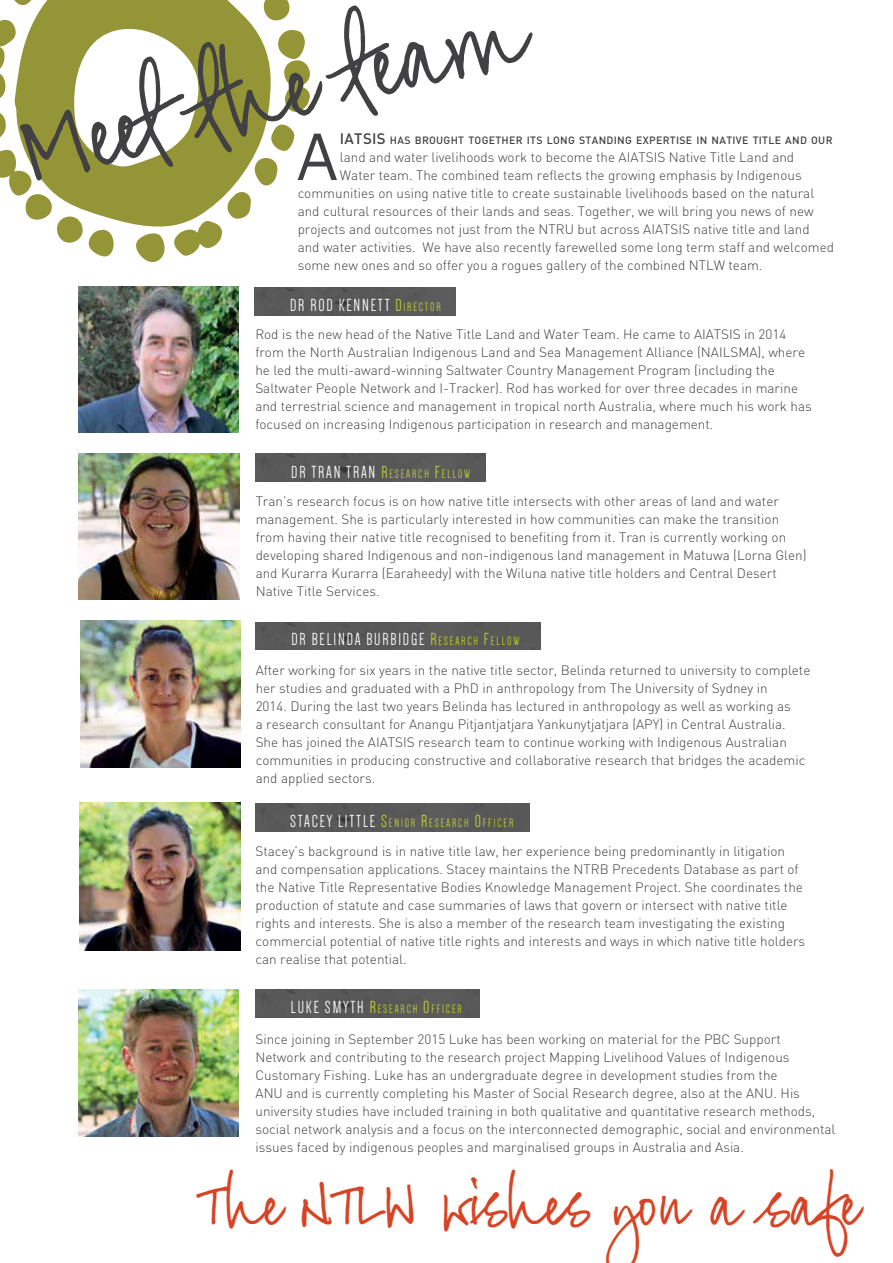
<style>
.page{position:relative;width:893px;height:1263px;background:#fff}
.page>*{position:absolute;margin:0;border:0;box-sizing:border-box;transform-origin:0 0}
.t1{font:70.5px "FG Jasmine 2";color:#414042}
.t2{font:66.9px "Cantarell";color:#414042}
.t3{font:43.5px "FG Jasmine 2";color:#d74425}
.t4{font:18px "Dense";letter-spacing:.1em;color:#fff}
.t5{font:500 15px "DINOT";color:#414042}
.t6{font:300 13.5px/18px "DINOT";color:#414042}
.t7{font:12.6px "Dense";letter-spacing:.145em;color:#bfd230}
.t8{font:500 10.5px "DINOT";letter-spacing:.03em;color:#414042}
.s1{color:#bfd230}
.s2{font-size:12.6px;color:#bfd230}
.s3{font-size:18px;color:#fff}
.s4{font-size:18px}
</style>
<div class="page">
<div style="left:255px;top:989px;width:224px;height:28px;background:#595959"></div>
<div style="left:255px;top:804px;width:274px;height:27px;background:#585858"></div>
<div style="left:256px;top:622px;width:284px;height:28px;background:#585858"></div>
<div style="left:256px;top:454px;width:229px;height:27px;background:#595959"></div>
<img style="left:80px;top:802px;width:160px;height:149px">
<div style="left:255px;top:287px;width:201px;height:28px;background:#595959"></div>
<svg style="left:14px;top:0;width:254px;height:227px;fill:#949536"></svg>
<svg style="left:0;top:113px;width:6px;height:24px"></svg>
<svg style="left:14px;top:0;width:23px;height:7px"></svg>
<svg style="left:0;top:20px;width:17px;height:79px"></svg>
<svg style="left:0;top:148px;width:116px;height:109px"></svg>
<svg style="left:173px;top:123px;width:122px;height:133px"></svg>
<svg style="left:136px;top:233px;width:29px;height:29px"></svg>
<svg style="left:264px;top:0;width:46px;height:114px"></svg>
<img style="left:79px;top:286px;width:160px;height:147px">
<img style="left:79px;top:453px;width:160px;height:147px">
<img style="left:80px;top:621px;width:161px;height:146px">
<img style="left:79px;top:990px;width:160px;height:146px">
<h1 class="t1" style="left:16px;top:118px;width:514px;rotate:-14deg">Meet the team</h1>
<h2 class="t2" style="left:293px;top:110px;width:47px">A</h2>
<p class="t5" style="left:340px;top:129px;width:9px">IATSIS</p>
<p class="t8" style="left:390px;top:134px;width:444px">HAS BROUGHT TOGETHER ITS LONG STANDING EXPERTISE IN NATIVE TITLE AND OUR</p>
<p class="t6" style="left:340px;top:148px;width:456px">land and water livelihoods work to become the AIATSIS Native Title Land and</p>
<p class="t6" style="left:340px;top:166px;width:463px">Water team. The combined team reflects the growing emphasis by Indigenous</p>
<p class="t6" style="left:298px;top:184px;width:518px">communities on using native title to create sustainable livelihoods based on the natural</p>
<p class="t6" style="left:298px;top:202px;width:518px">and cultural resources of their lands and seas. Together, we will bring you news of new</p>
<p class="t6" style="left:298px;top:220px;width:513px">projects and outcomes not just from the NTRU but across AIATSIS native title and land</p>
<p class="t6" style="left:298px;top:238px;width:538px">and water activities. We have also recently farewelled some long term staff and welcomed</p>
<p class="t6" style="left:298px;top:256px;width:466px">some new ones and so offer you a rogues gallery of the combined NTLW team.</p>
<h3 class="t4" style="left:290px;top:296px;width:152px">DR ROD KENNETT <span class="s1">D</span><span class="s2">IRECTOR</span></h3>
<p class="t6" style="left:255px;top:325px;width:558px">Rod is the new head of the Native Title Land and Water Team. He came to AIATSIS in 2014 from the North Australian Indigenous Land and Sea Management Alliance (NAILSMA), where he led the multi-award-winning Saltwater Country Management Program (including the Saltwater People Network and I-Tracker). Rod has worked for over three decades in marine and terrestrial science and management in tropical north Australia, where much his work has focused on increasing Indigenous participation in research and management.</p>
<p class="t7" style="left:291px;top:467px;width:181px"><span class="s3">DR TRAN TRAN</span> <span class="s4">R</span>ESEARCH <span class="s4">F</span>ELLOW</p>
<p class="t6" style="left:256px;top:492px;width:552px">Tran’s research focus is on how native title intersects with other areas of land and water management. She is particularly interested in how communities can make the transition from having their native title recognised to benefiting from it. Tran is currently working on developing shared Indigenous and non-indigenous land management in Matuwa (Lorna Glen) and Kurarra Kurarra (Earaheedy) with the Wiluna native title holders and Central Desert Native Title Services.</p>
<h3 class="t4" style="left:291px;top:630px;width:230px">DR BELINDA BURBIDGE <span class="s1">R</span> <span class="s2">ESEARCH</span> <span class="s1">F</span><span class="s2">ELLOW</span></h3>
<p class="t6" style="left:256px;top:661px;width:556px">After working for six years in the native title sector, Belinda returned to university to complete her studies and graduated with a PhD in anthropology from The University of Sydney in<br>2014. During the last two years Belinda has lectured in anthropology as well as working as<br>a research consultant for Anangu Pitjantjatjara Yankunytjatjara (APY) in Central Australia.<br>She has joined the AIATSIS research team to continue working with Indigenous Australian communities in producing constructive and collaborative research that bridges the academic and applied sectors.</p>
<p class="t7" style="left:290px;top:816px;width:225px"><span class="s3">STACEY LITTLE</span> <span class="s4">S</span>ENIOR <span class="s4">R</span>ESEARCH <span class="s4">O</span>FFICER</p>
<p class="t6" style="left:256px;top:842px;width:551px">Stacey’s background is in native title law, her experience being predominantly in litigation and compensation applications. Stacey maintains the NTRB Precedents Database as part of the Native Title Representative Bodies Knowledge Management Project. She coordinates the production of statute and case summaries of laws that govern or intersect with native title rights and interests. She is also a member of the research team investigating the existing commercial potential of native title rights and interests and ways in which native title holders can realise that potential.</p>
<p class="t7" style="left:291px;top:1002px;width:172px"><span class="s3">LUKE SMYTH</span> <span class="s4">R</span>ESEARCH <span class="s4">O</span>FFICER</p>
<p class="t6" style="left:256px;top:1030px;width:581px">Since joining in September 2015 Luke has been working on material for the PBC Support<br>Network and contributing to the research project Mapping Livelihood Values of Indigenous Customary Fishing. Luke has an undergraduate degree in development studies from the<br>ANU and is currently completing his Master of Social Research degree, also at the ANU. His university studies have included training in both qualitative and quantitative research methods, social network analysis and a focus on the interconnected demographic, social and environmental issues faced by indigenous peoples and marginalised groups in Australia and Asia.</p>
<h3 class="t3" style="left:199px;top:1184px;width:660px">The NTLW wishes you a safe</h3>
</div>
